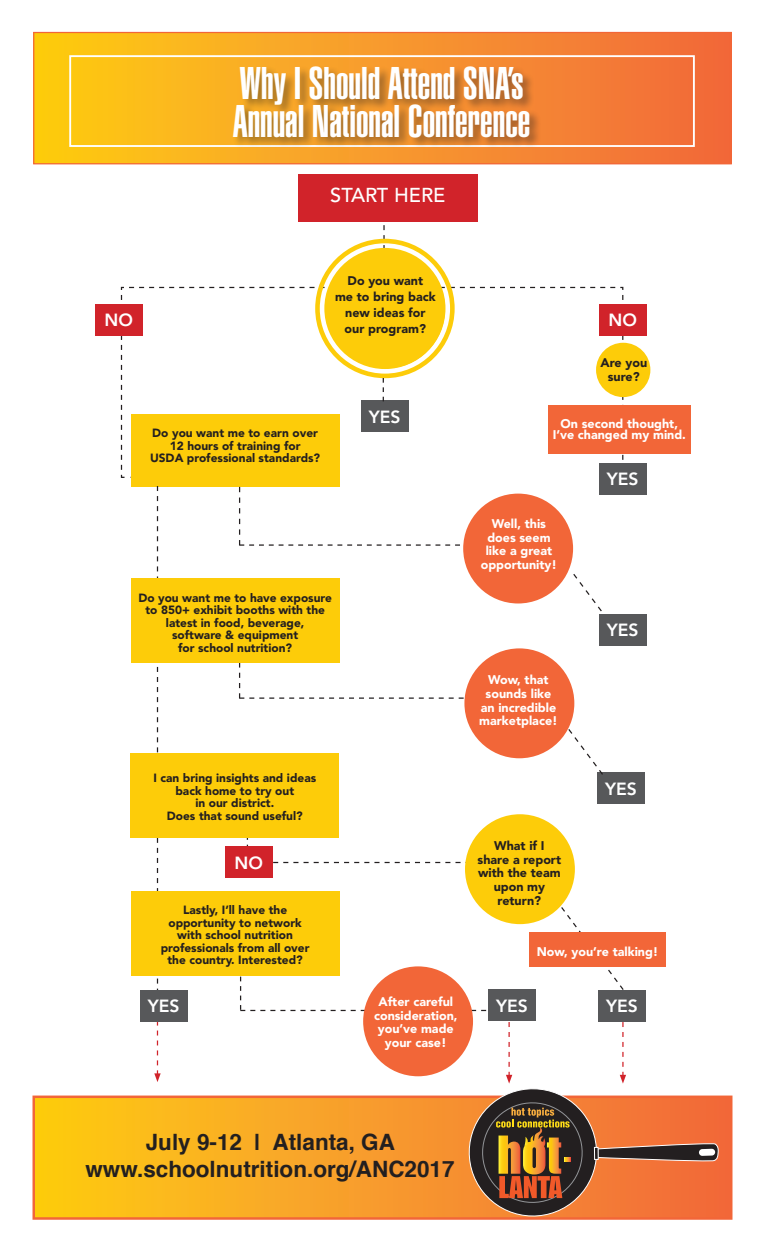
<style>
.page{position:relative;width:765px;height:1260px;background:#fff}
.page>*{position:absolute;margin:0;border:0;box-sizing:border-box;transform-origin:0 0}
.t1{font:900 extra-condensed 45px/37.5px "Helvetica";color:#fff}
.t2{font:700 22.5px/27px "Helvetica";color:#231f20;text-align:center}
.t3{font:500 20px "Avenir";color:#fff}
.t4{font:800 17.5px "Avenir";color:#fff}
.t5{font:900 12.5px/13.8px "Avenir";color:#fff;text-align:center}
.t6{font:900 12.5px/13.8px "Avenir";color:#231f20;text-align:center}
.t7{font:900 11.88px/12.5px "Avenir";color:#231f20;text-align:center}
</style>
<div class="page">
<div style="left:34px;top:32px;width:697px;height:132px;background:linear-gradient(to right,#fecd14,#f1683f)"></div>
<div style="left:33px;top:32px;width:699px;height:132px;border:1px solid #f26638"></div>
<div style="left:69px;top:55px;width:626px;height:92px;border:2px solid #fff"></div>
<div style="left:233px;top:66px;width:308px;height:83px;background:#231f20;opacity:.45"></div>
<svg style="left:120px;top:286px;width:504px;height:193px"></svg>
<div style="left:95px;top:304px;width:48px;height:31px;background:#d1232a"></div>
<div style="left:599px;top:304px;width:48px;height:32px;background:#d1232a"></div>
<div style="left:596px;top:343px;width:54px;height:54px;background:#fdcc09;border-radius:50%"></div>
<div style="left:548px;top:406px;width:143px;height:48px;background:#f26638"></div>
<div style="left:131px;top:414px;width:208px;height:73px;background:#fdcc09"></div>
<div style="left:599px;top:463px;width:47px;height:32px;background:#57585a"></div>
<svg style="left:239px;top:662px;width:334px;height:37px"></svg>
<div style="left:597px;top:773px;width:48px;height:31px;background:#57585a"></div>
<svg style="left:273px;top:862px;width:188px;height:1px"></svg>
<div style="left:598px;top:990px;width:48px;height:31px;background:#57585a"></div>
<div style="left:130px;top:753px;width:209px;height:85px;background:#fdcc09"></div>
<svg style="left:240px;top:967px;width:266px;height:44px"></svg>
<div style="left:363px;top:966px;width:110px;height:110px;background:#f26638;border-radius:50%"></div>
<div style="left:488px;top:990px;width:48px;height:31px;background:#57585a"></div>
<svg style="left:35px;top:1099px;width:694px;height:118px;background:#f9ab23"></svg>
<div style="left:32px;top:1096px;width:700px;height:124px;border:2px solid #f26638"></div>
<svg style="left:383px;top:221px;width:2px;height:27px"></svg>
<div style="left:298px;top:174px;width:180px;height:47px;background:#d1232a"></div>
<div style="left:315px;top:239px;width:140px;height:139px;border:5px solid #fdcc09;border-radius:50%"></div>
<div style="left:324px;top:248px;width:121px;height:121px;border:5px solid #fdcc09;border-radius:50%"></div>
<div style="left:327px;top:250px;width:117px;height:118px;background:#fdcc09;border-radius:50%"></div>
<svg style="left:154px;top:486px;width:7px;height:596px"></svg>
<div style="left:131px;top:578px;width:208px;height:85px;background:#fdcc09"></div>
<div style="left:131px;top:891px;width:208px;height:84px;background:#fdcc09"></div>
<svg style="left:573px;top:574px;width:29px;height:38px"></svg>
<div style="left:599px;top:614px;width:48px;height:31px;background:#57585a"></div>
<svg style="left:567px;top:728px;width:37px;height:47px"></svg>
<svg style="left:554px;top:898px;width:71px;height:92px"></svg>
<div style="left:465px;top:814px;width:110px;height:110px;background:#fdcc09;border-radius:50%"></div>
<div style="left:530px;top:933px;width:136px;height:34px;background:#f26638"></div>
<div style="left:464px;top:648px;width:110px;height:110px;background:#f26638;border-radius:50%"></div>
<svg style="left:469px;top:1022px;width:250px;height:194px"></svg>
<div style="left:361px;top:400px;width:48px;height:32px;background:#57585a"></div>
<svg style="left:383px;top:378px;width:1px;height:23px"></svg>
<svg style="left:239px;top:487px;width:231px;height:59px"></svg>
<div style="left:463px;top:494px;width:110px;height:109px;background:#f26638;border-radius:50%"></div>
<div style="left:225px;top:847px;width:48px;height:31px;background:#d1232a"></div>
<div style="left:140px;top:990px;width:48px;height:32px;background:#57585a"></div>
<h1 class="t1" style="left:233px;top:64px;width:299px">Why I Should Attend SNA’s<br>Annual National Conference</h1>
<h3 class="t3" style="left:330px;top:184px;width:117px">START HERE</h3>
<p class="t6" style="left:335px;top:272px;width:102px;line-height:16.2px">Do you want<br>me to bring back new ideas for our program?</p>
<h3 class="t4" style="left:105px;top:310px;width:30px">NO</h3>
<h3 class="t4" style="left:609px;top:310px;width:30px">NO</h3>
<p class="t6" style="left:600px;top:356px;width:48px">Are you sure?</p>
<p class="t5" style="left:561px;top:417px;width:119px">On second thought,</p>
<p class="t7" style="left:152px;top:427px;width:167px">Do you want me to earn over</p>
<p class="t5" style="left:553px;top:428px;width:135px">I’ve changed my mind.</p>
<p class="t7" style="left:150px;top:439px;width:172px">12 hours of training for<br>USDA professional standards?</p>
<h3 class="t4" style="left:607px;top:469px;width:33px">YES</h3>
<h3 class="t4" style="left:369px;top:406px;width:33px">YES</h3>
<p class="t7" style="left:138px;top:591px;width:195px">Do you want me to have exposure to 850+ exhibit booths with the latest in food, beverage,<br>software &amp; equipment<br>for school nutrition?</p>
<p class="t7" style="left:153px;top:772px;width:164px">I can bring insights and ideas back home to try out<br>in our district.<br>Does that sound useful?</p>
<h3 class="t4" style="left:235px;top:852px;width:30px">NO</h3>
<p class="t7" style="left:161px;top:904px;width:150px">Lastly, I’ll have the opportunity to network with school nutrition professionals from all over the country. Interested?</p>
<h3 class="t4" style="left:148px;top:996px;width:33px">YES</h3>
<p class="t5" style="left:481px;top:517px;width:78px">Well, this does seem like a great opportunity!</p>
<p class="t5" style="left:479px;top:673px;width:80px">Wow, that sounds like an incredible marketplace!</p>
<p class="t6" style="left:478px;top:839px;width:85px">What if I share a report with the team upon my return?</p>
<h3 class="t4" style="left:607px;top:620px;width:33px">YES</h3>
<h3 class="t4" style="left:605px;top:778px;width:33px">YES</h3>
<p class="t5" style="left:537px;top:945px;width:123px">Now, you’re talking!</p>
<p class="t5" style="left:374px;top:994px;width:85px">After careful consideration, you’ve made your case!</p>
<h3 class="t4" style="left:496px;top:995px;width:33px">YES</h3>
<h3 class="t4" style="left:606px;top:996px;width:33px">YES</h3>
<h2 class="t2" style="left:85px;top:1129px;width:371px">July 9-12 | Atlanta, GA www.schoolnutrition.org/ANC2017</h2>
</div>
